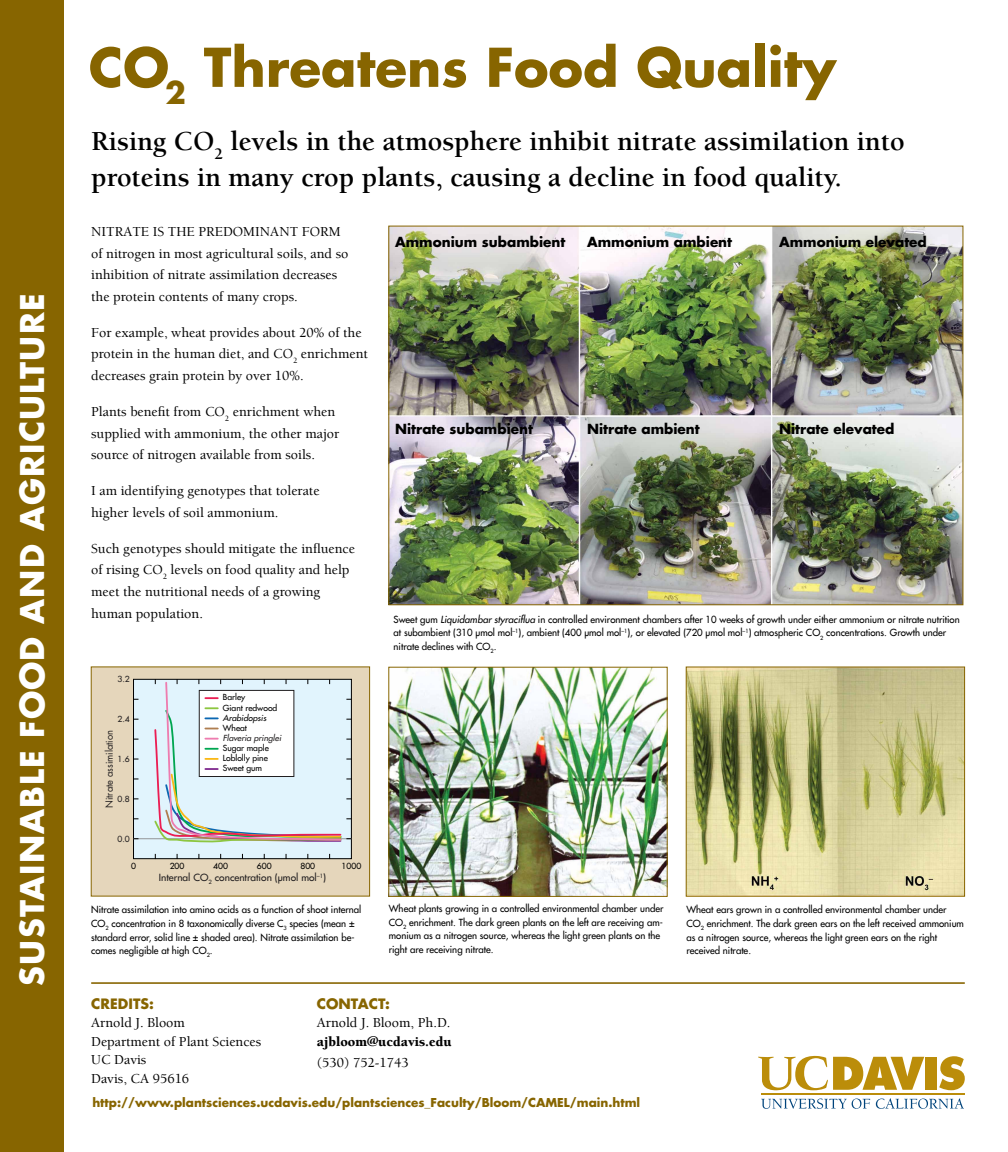
<style>
.page{position:relative;width:1008px;height:1152px;background:#fff}
.page>*{position:absolute;margin:0;border:0;box-sizing:border-box;transform-origin:0 0}
.t1{font:700 52px "Futura UC Davis";color:#876500}
.t2{font:700 32px "Futura UC Davis";letter-spacing:.03em;color:#fff}
.t3{font:700 28px/36px "Berkeley UC Davis";color:#000}
.t4{font:500 14px/21.6px "Berkeley UC Davis";color:#000}
.t5{font:900 14px "Berkeley UC Davis";color:#000}
.t6{font:700 14px "Futura UC Davis";letter-spacing:.005em;color:#876500}
.t7{font:700 13.6px "Futura UC Davis";color:#000}
.t8{font:700 12px "Futura UC Davis";color:#876500}
.t9{font:500 9.68px "Futura UC Davis";color:#221f20;scale:1.04 1}
.t10{font:9.68px "Futura UC Davis";color:#221f20;scale:.96 1}
.t11{font:500 9.6px/13.6px "Futura UC Davis";color:#000}
.t12{font:500 8.2px/10.1px "Futura UC Davis";color:#000;text-align:justify;scale:1.04 1}
.t13{font:italic 500 8.2px "Futura UC Davis";color:#221f20;scale:1.04 1}
.t14{font:500 8.2px "Futura UC Davis";color:#221f20;scale:1.04 1}
.t15{font:italic 500 8.2px "Futura UC Davis";color:#000;scale:1.04 1}
.s1{font-style:italic}
</style>
<div class="page">
<div style="left:91px;top:667px;width:279px;height:229px;background:#e5d6bb;border:1px solid #876500"></div>
<div style="left:0;top:0;width:64px;height:1152px;background:#876500"></div>
<img style="left:391px;top:669px;width:274px;height:226px">
<div style="left:389px;top:667px;width:278px;height:230px;border:1px solid #876500"></div>
<img style="left:688px;top:669px;width:275px;height:225px">
<div style="left:686px;top:667px;width:279px;height:229px;border:1px solid #876500"></div>
<hr style="left:91px;top:982px;width:874px;height:2px;background:#876500">
<img style="left:391px;top:228px;width:570px;height:375px">
<svg style="left:939px;top:1056px;width:26px;height:34px"></svg>
<div style="left:925px;top:1057px;width:12px;height:33px;background:#bb8d0a"></div>
<svg style="left:758px;top:1055px;width:166px;height:36px"></svg>
<hr style="left:761px;top:1094px;width:203px;height:1px;background:#bb8d0a">
<svg style="left:761px;top:1098px;width:203px;height:11px"></svg>
<div style="left:134px;top:679px;width:217px;height:180px;background:#e1f4fd"></div>
<div style="left:133px;top:679px;width:219px;height:180px;border:1px solid #000"></div>
<hr style="left:134px;top:838px;width:217px;height:1px;background:#939598">
<svg style="left:153px;top:679px;width:198px;height:164px"></svg>
<h2 class="t2" style="left:11px;top:986px;width:694px;rotate:-90deg">SUSTAINABLE FOOD AND AGRICULTURE</h2>
<h1 class="t1" style="left:89px;top:33px;width:749px">CO<sub>2</sub> Threatens Food Quality</h1>
<h3 class="t3" style="left:91px;top:122px;width:815px">Rising CO<sub>2</sub> levels in the atmosphere inhibit nitrate assimilation into proteins in many crop plants, causing a decline in food quality.</h3>
<h3 class="t4" style="left:91px;top:221px;width:117px">NITRATE is the pred</h3>
<h3 class="t4" style="left:233px;top:221px;width:32px">ominant</h3>
<h3 class="t4" style="left:91px;top:221px;width:259px;text-indent:211px">form of nitrogen in most agricultural soils, and so inhibition of nitrate assimilation decreases the protein contents of many crops.</h3>
<h3 class="t4" style="left:91px;top:321px;width:278px">For example, wheat provides about 20% of the protein in the human diet, and CO <sub>2</sub> enrichment decreases grain protein by over 10%.</h3>
<h3 class="t4" style="left:91px;top:401px;width:250px">Plants benefit from CO <sub>2</sub> enrichment when supplied with ammonium, the other major source of nitrogen available from soils.</h3>
<h3 class="t4" style="left:91px;top:480px;width:230px">I am identifying genotypes that tolerate higher levels of soil ammonium.</h3>
<h3 class="t4" style="left:91px;top:537px;width:265px">Such genotypes should mitigate the influence of rising CO <sub>2</sub> levels on food quality and help meet the nutritional needs of a growing human population.</h3>
<p class="t14" style="left:117px;top:674px;width:13px">3.2</p>
<p class="t14" style="left:117px;top:714px;width:13px">2.4</p>
<p class="t10" style="left:103px;top:808px;width:83px;rotate:-90deg">Nitrate assimilation</p>
<p class="t14" style="left:117px;top:754px;width:13px">1.6</p>
<p class="t14" style="left:117px;top:794px;width:13px">0.8</p>
<p class="t14" style="left:117px;top:834px;width:13px">0.0</p>
<p class="t12" style="left:223px;top:692px;width:54px">Barley<br>Giant redwood</p>
<p class="t13" style="left:223px;top:733px;width:58px">Flaveria pringlei</p>
<p class="t15" style="left:223px;top:713px;width:43px">Arabidopsis</p>
<p class="t12" style="left:223px;top:743px;width:46px">Sugar maple Loblolly pine Sweet gum</p>
<p class="t12" style="left:223px;top:723px;width:25px">Wheat</p>
<p class="t12" style="left:131px;top:861px;width:6px">0</p>
<p class="t12" style="left:170px;top:861px;width:16px">200</p>
<p class="t12" style="left:213px;top:861px;width:16px">400</p>
<p class="t12" style="left:257px;top:861px;width:16px">600</p>
<p class="t12" style="left:300px;top:861px;width:16px">800</p>
<p class="t12" style="left:342px;top:861px;width:20px">1000</p>
<p class="t9" style="left:159px;top:871px;width:162px">Internal CO<sub>2</sub> concentration (µmol mol<sup>–1</sup>)</p>
<h3 class="t7" style="left:395px;top:233px;width:172px">Ammonium subambient</h3>
<h3 class="t7" style="left:587px;top:233px;width:146px">Ammonium ambient</h3>
<h3 class="t7" style="left:779px;top:233px;width:149px">Ammonium elevated</h3>
<h3 class="t7" style="left:395px;top:420px;width:139px">Nitrate subambient</h3>
<h3 class="t7" style="left:587px;top:420px;width:114px">Nitrate ambient</h3>
<h3 class="t7" style="left:779px;top:420px;width:117px">Nitrate elevated</h3>
<p class="t11" style="left:394px;top:613px;width:568px">Sweet gum <span class="s1">Liquidambar styraciflua</span> in controlled environment chambers after 10 weeks of growth under either ammonium or nitrate nutrition at subambient (310 μmol mol<sup>–1</sup>), ambient (400 μmol mol<sup>–1</sup>), or elevated (720 μmol mol<sup>–1</sup>) atmospheric CO<sub>2</sub> concentrations. Growth under nitrate declines with CO<sub>2</sub>.</p>
<p class="t11" style="left:91px;top:903px;width:272px">Nitrate assimilation into amino acids as a function of shoot internal CO<sub>2</sub> concentration in 8 taxonomically diverse C<sub>3</sub> species (mean ± standard error, solid line ± shaded area). Nitrate assimilation be&shy;comes negligible at high CO<sub>2</sub>.</p>
<p class="t11" style="left:389px;top:902px;width:276px">Wheat plants growing in a controlled environmental chamber under CO<sub>2</sub> enrichment. The dark green plants on the left are receiving am&shy;monium as a nitrogen source, whereas the light green plants on the right are receiving nitrate.</p>
<p class="t11" style="left:686px;top:903px;width:279px">Wheat ears grown in a controlled environmental chamber under CO<sub>2</sub> enrichment. The dark green ears on the left received ammonium as a nitrogen source, whereas the light green ears on the right received nitrate.</p>
<h3 class="t6" style="left:317px;top:994px;width:75px">CONTACT:</h3>
<h3 class="t4" style="left:317px;top:1012px;width:135px">Arnold J. Bloom, Ph.D.</h3>
<h3 class="t5" style="left:317px;top:1033px;width:136px">ajbloom@ucdavis.edu</h3>
<h3 class="t4" style="left:317px;top:1052px;width:93px">(530) 752-1743</h3>
<p class="t8" style="left:92px;top:1095px;width:549px">http://www.plantsciences.ucdavis.edu/plantsciences_Faculty/Bloom/CAMEL/main.html</p>
<h3 class="t6" style="left:91px;top:994px;width:64px">CREDITS:</h3>
<h3 class="t4" style="left:91px;top:1014px;width:172px;line-height:18.4px">Arnold J. Bloom<br>Department of Plant Sciences<br>UC Davis<br>Davis, CA 95616</h3>
</div>
